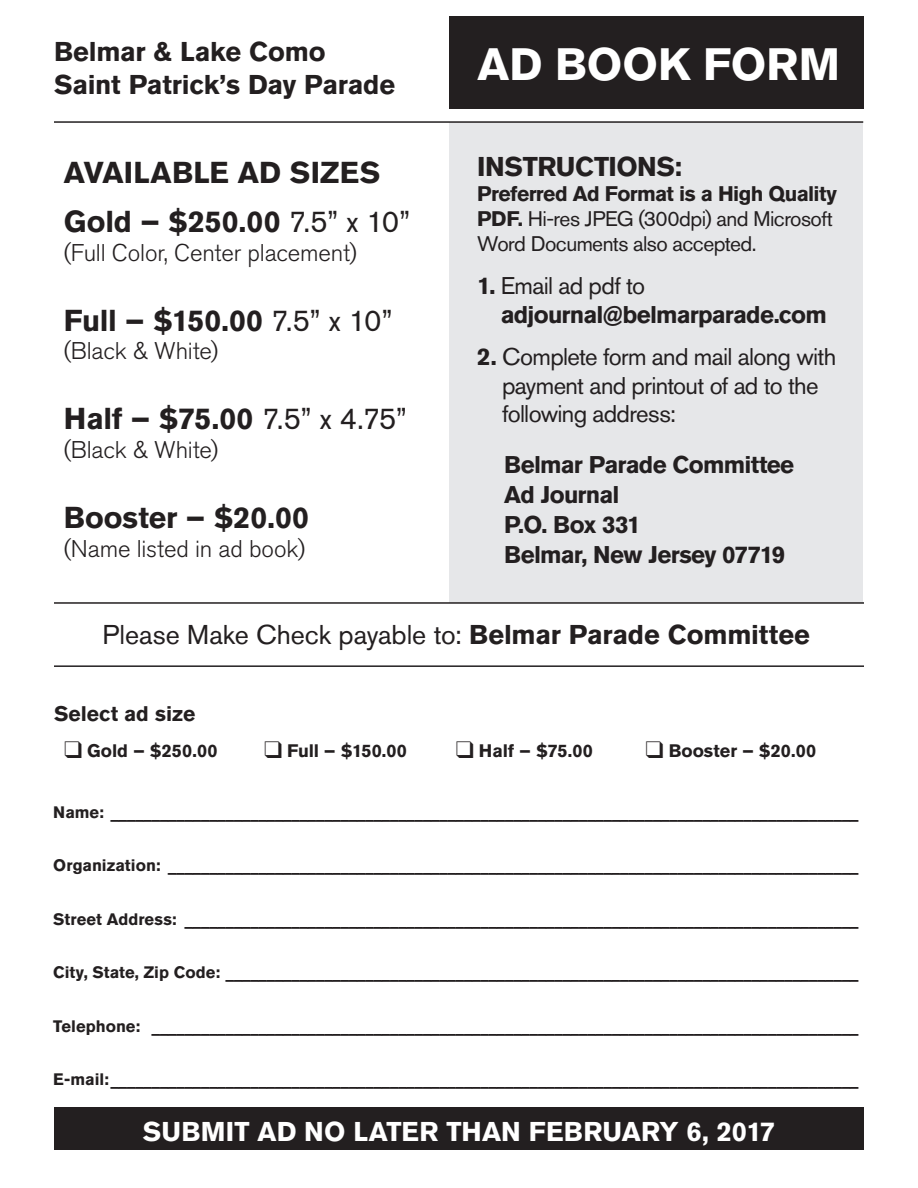
<style>
.page{position:relative;width:918px;height:1188px;background:#fff}
.page>*{position:absolute;margin:0;border:0;box-sizing:border-box;transform-origin:0 0}
.t1{font:700 45px "Akzidenz Grotesk BQ";color:#fff}
.t2{font:700 30px "Akzidenz Grotesk BQ";color:#231f20}
.t3{font:700 27px/32.4px "Akzidenz Grotesk BQ";letter-spacing:-.01em;color:#231f20}
.t4{font:27px "Akzidenz Grotesk BQ";color:#231f20}
.t5{font:700 27px "Akzidenz Grotesk BQ";letter-spacing:.005em;color:#fff}
.t6{font:700 24px/30px "Akzidenz Grotesk BQ";letter-spacing:-.035em;color:#231f20}
.t7{font:24px/28.8px "Akzidenz Grotesk BQ";letter-spacing:-.025em;color:#231f20}
.t8{font:300 24px "Akzidenz Grotesk BQ";letter-spacing:-.005em;color:#231f20}
.t9{font:21px/25.2px "Akzidenz Grotesk BQ";letter-spacing:-.025em;color:#231f20}
.t10{font:700 21px "Akzidenz Grotesk BQ";letter-spacing:-.005em;color:#231f20}
.t11{font:700 18px "Akzidenz Grotesk BQ";color:#231f20}
.t12{font:700 16.5px "Akzidenz Grotesk BQ";color:#231f20}
.s1{font-weight:400}
.s2{font-weight:700}
</style>
<div class="page">
<div style="left:449px;top:123px;width:414px;height:480px;background:#e6e7e9"></div>
<div style="left:449px;top:16px;width:415px;height:93px;background:#231f20"></div>
<div style="left:54px;top:1107px;width:810px;height:42px;background:#231f20"></div>
<hr style="left:54px;top:121px;width:809px;height:2px;background:#231f20">
<hr style="left:54px;top:602px;width:810px;height:2px;background:#231f20">
<hr style="left:54px;top:665px;width:810px;height:2px;background:#231f20">
<p class="t3" style="left:54px;top:36px;width:343px">Belmar &amp; Lake Como<br>Saint Patrick’s Day Parade</p>
<p class="t1" style="left:477px;top:38px;width:364px">AD BOOK FORM</p>
<p class="t2" style="left:64px;top:155px;width:318px">AVAILABLE AD SIZES</p>
<p class="t2" style="left:64px;top:204px;width:348px">Gold – $250.00 <span class="s1">7.5” x 10”</span></p>
<p class="t8" style="left:64px;top:239px;width:295px">(Full Color, Center placement)</p>
<p class="t2" style="left:64px;top:303px;width:330px">Full – $150.00 <span class="s1">7.5” x 10”</span></p>
<p class="t8" style="left:64px;top:338px;width:156px">(Black &amp; White)</p>
<p class="t2" style="left:64px;top:401px;width:345px">Half – $75.00 <span class="s1">7.5” x 4.75”</span></p>
<p class="t8" style="left:64px;top:436px;width:156px">(Black &amp; White)</p>
<p class="t2" style="left:64px;top:500px;width:247px">Booster – $20.00</p>
<p class="t8" style="left:64px;top:535px;width:243px">(Name listed in ad book)</p>
<p class="t3" style="left:477px;top:150px;width:206px">INSTRUCTIONS:</p>
<p class="t9" style="left:477px;top:181px;width:361px"><span class="s2">Preferred Ad Format is a High Quality<br>PDF.</span> Hi-res JPEG (300dpi) and Microsoft<br>Word Documents also accepted.</p>
<p class="t6" style="left:501px;top:271px;width:328px;line-height:28.8px;text-indent:-24px">1. <span class="s1">Email ad pdf to </span>adjournal@belmarparade.com</p>
<p class="t7" style="left:502px;top:342px;width:336px;text-indent:-25px"><span class="s2">2.</span> Complete form and mail along with payment and printout of ad to the following address:</p>
<p class="t6" style="left:504px;top:449px;width:291px">Belmar Parade Committee<br>Ad Journal<br>P.O. Box 331<br>Belmar, New Jersey 07719</p>
<p class="t4" style="left:103px;top:618px;width:709px">Please Make Check payable to: <span class="s2">Belmar Parade Committee</span></p>
<p class="t10" style="left:54px;top:702px;width:143px">Select ad size</p>
<p class="t11" style="left:64px;top:740px;width:155px">❑ Gold – $250.00</p>
<p class="t11" style="left:264px;top:740px;width:145px">❑ Full – $150.00</p>
<p class="t11" style="left:456px;top:740px;width:139px">❑ Half – $75.00</p>
<p class="t11" style="left:646px;top:740px;width:172px">❑ Booster – $20.00</p>
<p class="t12" style="left:53px;top:802px;width:807px">Name: ___________________________________________________________________________________________</p>
<p class="t12" style="left:53px;top:856px;width:807px">Organization: ____________________________________________________________________________________</p>
<p class="t12" style="left:53px;top:909px;width:807px">Street Address: __________________________________________________________________________________</p>
<p class="t12" style="left:53px;top:963px;width:807px">City, State, Zip Code: _____________________________________________________________________________</p>
<p class="t12" style="left:53px;top:1016px;width:807px">Telephone: ______________________________________________________________________________________</p>
<p class="t12" style="left:53px;top:1070px;width:807px">E-mail:___________________________________________________________________________________________</p>
<p class="t5" style="left:143px;top:1116px;width:634px">SUBMIT AD NO LATER THAN FEBRUARY 6, 2017</p>
</div>
